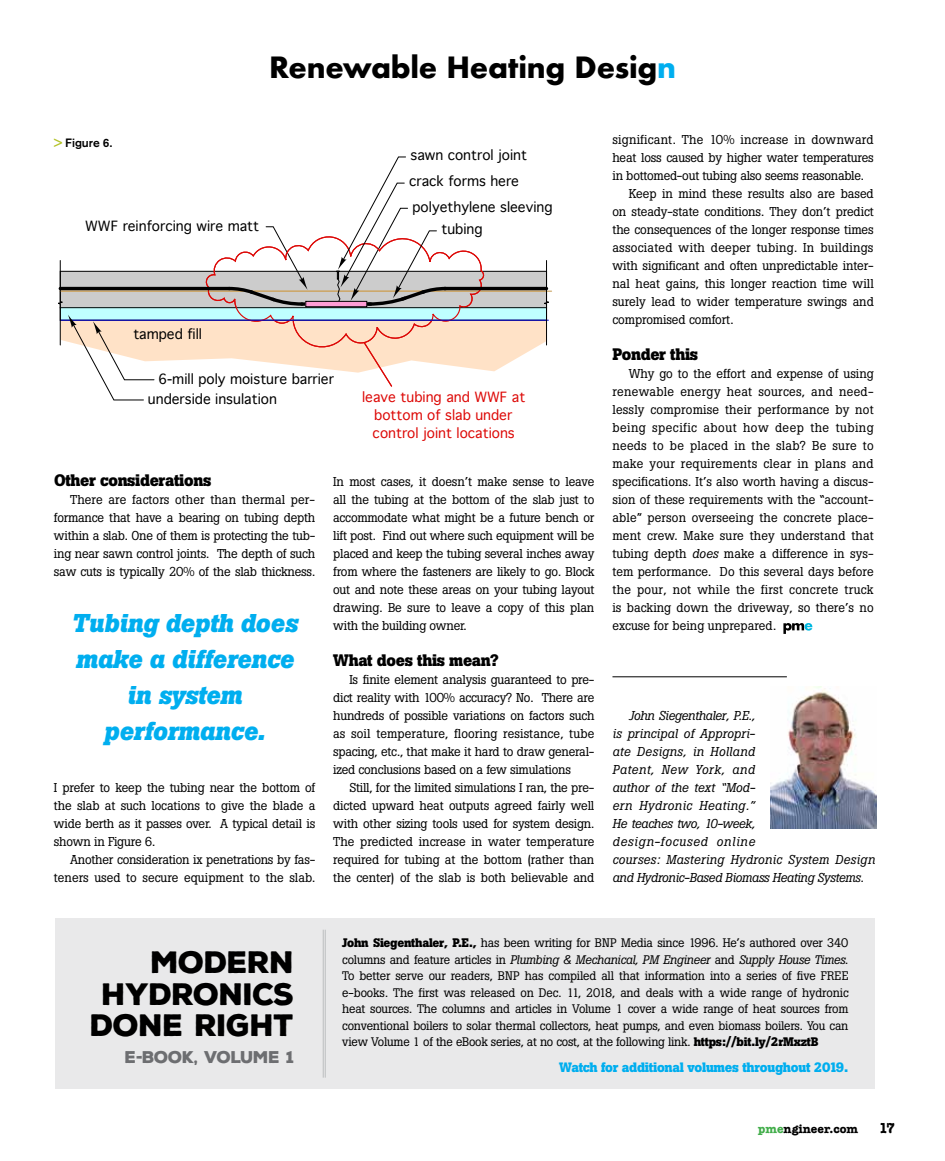
<style>
.page{position:relative;width:945px;height:1161px;background:#fff}
.page>*{position:absolute;margin:0;border:0;box-sizing:border-box;transform-origin:0 0}
.t1{font:900 30px/31.5px "Nexa Rust Sans";letter-spacing:-.02em;color:#000;text-align:right}
.t2{font:700 28.5px "Futura";letter-spacing:-.01em;color:#000}
.t3{font:italic 700 25.5px/36px "Boton";letter-spacing:-.01em;color:#00aeef;text-align:center}
.t4{font:700 16.5px "Boton";letter-spacing:-.02em;color:#000}
.t5{font:900 16.5px "Nexa Rust Sans";letter-spacing:-.02em;color:#6d6e71}
.t6{font:700 15px "American Typewriter";color:#000;scale:.85 1}
.t7{font:13.5px/20.2px "Geneva";color:#000}
.t8{font:13.5px/18px "Geneva";color:#dd0907;text-align:center}
.t9{font:700 13.5px "Boton";letter-spacing:-.02em;color:#00aeef}
.t10{font:12.75px/18px "Boton";letter-spacing:-.01em;color:#000;text-align:justify}
.t11{font:italic 12.75px/18px "Boton";letter-spacing:.01em;color:#000}
.t12{font:12.75px "Boton";letter-spacing:.015em;color:#000}
.t13{font:12.3px/16.5px "Boton";letter-spacing:-.02em;color:#000;text-align:justify}
.t14{font:700 12px "American Typewriter";color:#000}
.t15{font:500 12px "Akzidenz Grotesk BE";color:#000}
.s1{color:#00aeef}
.s2{color:#b2c225}
.s3{font-style:italic}
.s4{font-family:"Luckiest Guy";font-weight:400}
.s5{font-weight:700}
.s6{color:#41ad49}
</style>
<div class="page">
<svg style="left:783px;top:623px;width:29px;height:11px"></svg>
<img style="left:770px;top:687px;width:106px;height:141px">
<hr style="left:612px;top:677px;width:175px;height:1px;background:#000">
<div style="left:55px;top:918px;width:820px;height:171px;background:#e9e9ea"></div>
<hr style="left:325px;top:930px;width:1px;height:148px;background:#bcbec0">
<hr style="left:323px;top:930px;width:1px;height:148px;background:#bcbec0">
<svg style="left:58px;top:157px;width:494px;height:243px"></svg>
<h2 class="t2" style="left:269px;top:46px;width:408px">Renewable Heating Desig<span class="s1">n</span></h2>
<p class="t15" style="left:54px;top:136px;width:60px"><span class="s2">&gt;</span> Figure 6.</p>
<p class="t7" style="left:85px;top:216px;width:176px">WWF reinforcing wire matt</p>
<p class="t7" style="left:411px;top:145px;width:118px">sawn control joint</p>
<p class="t7" style="left:409px;top:172px;width:111px">crack forms here</p>
<p class="t7" style="left:441px;top:219px;width:43px">tubing</p>
<p class="t7" style="left:413px;top:197px;width:142px">polyethylene sleeving</p>
<p class="t7" style="left:133px;top:324px;width:70px">tamped fill</p>
<p class="t7" style="left:148px;top:369px;width:187px;text-indent:10px">6-mill poly moisture barrier underside insulation</p>
<p class="t8" style="left:362px;top:389px;width:165px">leave tubing and WWF at bottom of slab under control joint locations</p>
<p class="t4" style="left:54px;top:470px;width:159px">Other considerations</p>
<p class="t10" style="left:54px;top:491px;width:263px;text-indent:16px">There are factors other than thermal per&shy;formance that have a bearing on tubing depth within a slab. One of them is protecting the tub&shy;ing near sawn control joints. The depth of such saw cuts is typically 20% of the slab thickness.</p>
<h3 class="t3" style="left:72px;top:605px;width:228px">Tubing depth does make a difference in system performance.</h3>
<p class="t10" style="left:54px;top:779px;width:263px">I prefer to keep the tubing near the bottom of the slab at such locations to give the blade a wide berth as it passes over. A typical detail is shown in Figure 6.</p>
<p class="t10" style="left:54px;top:851px;width:263px;text-align:right">Another consideration ix penetrations by fas&shy;teners used to secure equipment to the slab.</p>
<p class="t10" style="left:333px;top:473px;width:263px">In most cases, it doesn’t make sense to leave all the tubing at the bottom of the slab just to accommodate what might be a future bench or lift post. Find out where such equipment will be placed and keep the tubing several inches away from where the fasteners are likely to go. Block out and note these areas on your tubing layout drawing. Be sure to leave a copy of this plan with the building owner.</p>
<p class="t4" style="left:333px;top:650px;width:167px">What does this mean?</p>
<p class="t10" style="left:333px;top:671px;width:263px;text-indent:16px">Is finite element analysis guaranteed to pre&shy;dict reality with 100% accuracy? No. There are hundreds of possible variations on factors such as soil temperature, flooring resistance, tube spacing, etc., that make it hard to draw general&shy;ized conclusions based on a few simulations</p>
<p class="t10" style="left:333px;top:779px;width:263px;text-indent:16px">Still, for the limited simulations I ran, the pre&shy;dicted upward heat outputs agreed fairly well with other sizing tools used for system design.<br>The predicted increase in water temperature required for tubing at the bottom (rather than the center) of the slab is both believable and</p>
<p class="t12" style="left:612px;top:132px;width:263px">significant. The 10% increase in downward</p>
<p class="t10" style="left:612px;top:149px;width:263px">heat loss caused by higher water temperatures</p>
<p class="t10" style="left:612px;top:167px;width:253px">in bottomed-out tubing also seems reasonable.</p>
<p class="t10" style="left:629px;top:185px;width:247px">Keep in mind these results also are based</p>
<p class="t10" style="left:612px;top:203px;width:263px">on steady-state conditions. They don’t predict</p>
<p class="t10" style="left:612px;top:221px;width:263px">the consequences of the longer response times</p>
<p class="t12" style="left:612px;top:240px;width:263px">associated with deeper tubing. In buildings</p>
<p class="t10" style="left:612px;top:257px;width:263px">with significant and often unpredictable inter-</p>
<p class="t10" style="left:612px;top:275px;width:263px">nal heat gains, this longer reaction time will</p>
<p class="t10" style="left:612px;top:293px;width:263px">surely lead to wider temperature swings and</p>
<p class="t10" style="left:612px;top:311px;width:123px">compromised comfort.</p>
<p class="t4" style="left:612px;top:344px;width:87px">Ponder this</p>
<p class="t10" style="left:612px;top:365px;width:263px;text-indent:16px">Why go to the effort and expense of using renewable energy heat sources, and need&shy;lessly compromise their performance by not being specific about how deep the tubing needs to be placed in the slab? Be sure to make your requirements clear in plans and specifications. It’s also worth having a discus&shy;sion of these requirements with the “account&shy;able” person overseeing the concrete place&shy;ment crew. Make sure they understand that tubing depth <span class="s3">does</span> make a difference in sys&shy;tem performance. Do this several days before the pour, not while the first concrete truck is backing down the driveway, so there’s no excuse for being unprepared.</p>
<p class="t11" style="left:612px;top:707px;width:264px;text-indent:16px">John Siegenthaler, P.E.,<br>is principal of Appropri-<br>ate Designs, in Holland<br>Patent, New York, and<br>author of the text “Mod-<br>ern Hydronic Heating.”<br>He teaches two, 10-week,<br>design-focused online<br>courses: Mastering Hydronic System Design and Hydronic-Based Biomass Heating Systems.</p>
<h1 class="t1" style="left:90px;top:947px;width:206px">MODERN<br>HYDRONICS<br>DONE RIGHT</h1>
<p class="t5" style="left:125px;top:1046px;width:171px">E<span class="s4">-</span>BOOK, VOLUME 1</p>
<p class="t13" style="left:342px;top:935px;width:508px"><span class="s5">John Siegenthaler, P.E.,</span> has been writing for BNP Media since 1996. He’s authored over 340 columns and feature articles in <span class="s3">Plumbing &amp; Mechanical, PM Engineer</span> and <span class="s3">Supply House Times</span>.<br>To better serve our readers, BNP has compiled all that information into a series of five FREE e-books. The first was released on Dec. 11, 2018, and deals with a wide range of hydronic heat sources. The columns and articles in Volume 1 cover a wide range of heat sources from conventional boilers to solar thermal collectors, heat pumps, and even biomass boilers. You can view Volume 1 of the eBook series, at no cost, at the following link. <span class="s5">https://bit.ly/2rMxztB</span></p>
<p class="t9" style="left:559px;top:1059px;width:291px">Watch for additional volumes throughout 2019.</p>
<p class="t14" style="left:758px;top:1122px;width:101px"><span class="s6">pme</span>ngineer.com</p>
<p class="t6" style="left:879px;top:1119px;width:20px">17</p>
</div>
